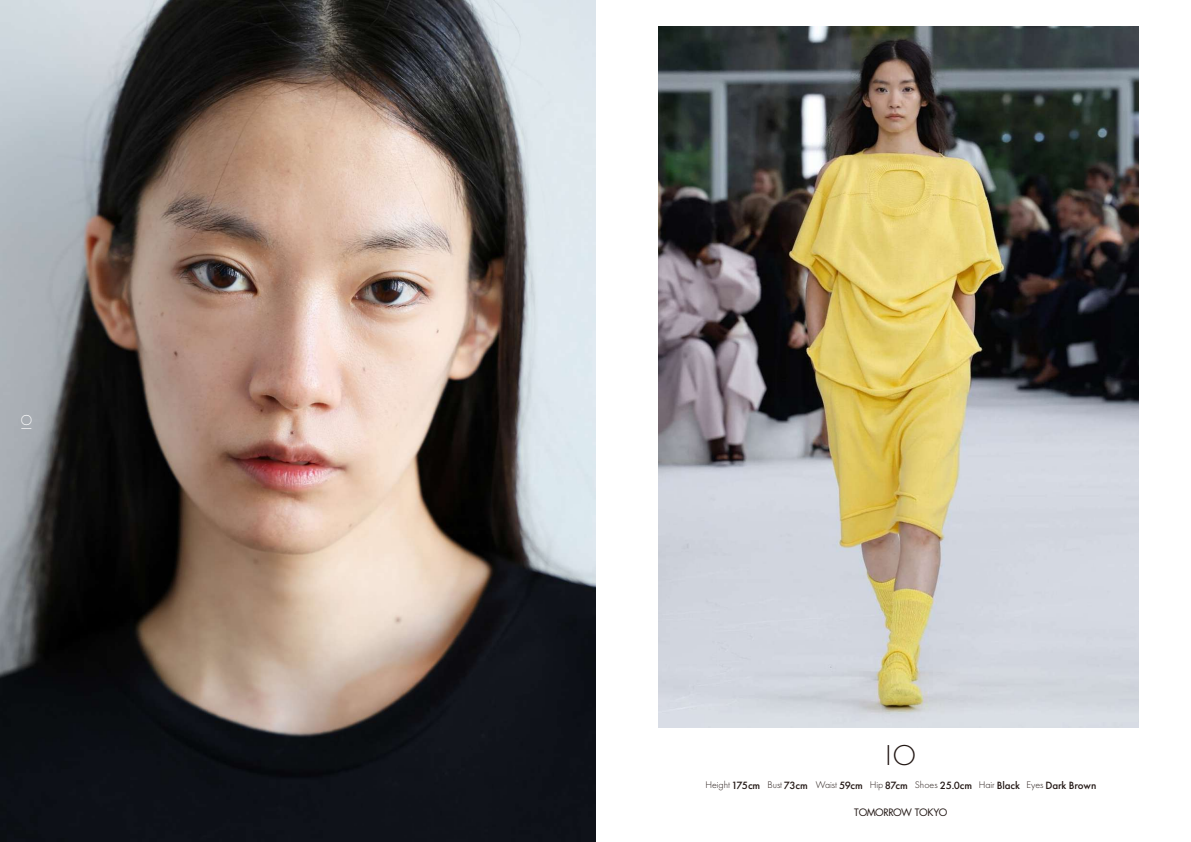
<style>
.page{position:relative;width:1191px;height:842px;background:#fff}
.page>*{position:absolute;margin:0;border:0;box-sizing:border-box;transform-origin:0 0}
.t1{font:300 29.9px "Futura PT";color:#231815}
.t2{font:300 14.9px "Futura PT";color:#fff}
.t3{font:500 11px "Futura PT";letter-spacing:-.01em;color:#231815}
.t4{font:300 10px "Futura PT";letter-spacing:-.01em;color:#231815}
.t5{font:10px "Futura LT Pro";letter-spacing:-.04em;color:#231815}
.s1{font-weight:500;font-size:11px}
.s2{font-weight:300;font-size:10px}
</style>
<div class="page">
<img style="left:658px;top:26px;width:480px;height:701px">
<img style="left:0;top:0;width:595px;height:842px">
<h2 class="t2" style="left:18px;top:430px;width:17px;rotate:-90deg">IO</h2>
<h1 class="t1" style="left:885px;top:738px;width:33px">IO</h1>
<p class="t4" style="left:705px;top:779px;width:159px">Height <span class="s1">175cm</span> Bust <span class="s1">73cm</span> Waist <span class="s1">59cm</span></p>
<p class="t3" style="left:869px;top:778px;width:228px"><span class="s2">Hip</span> 87cm <span class="s2">Shoes</span> 25.0cm <span class="s2">Hair</span> Black <span class="s2">Eyes</span> Dark Brown</p>
<p class="t5" style="left:854px;top:805px;width:95px">TOMORROW TOKYO</p>
</div>
